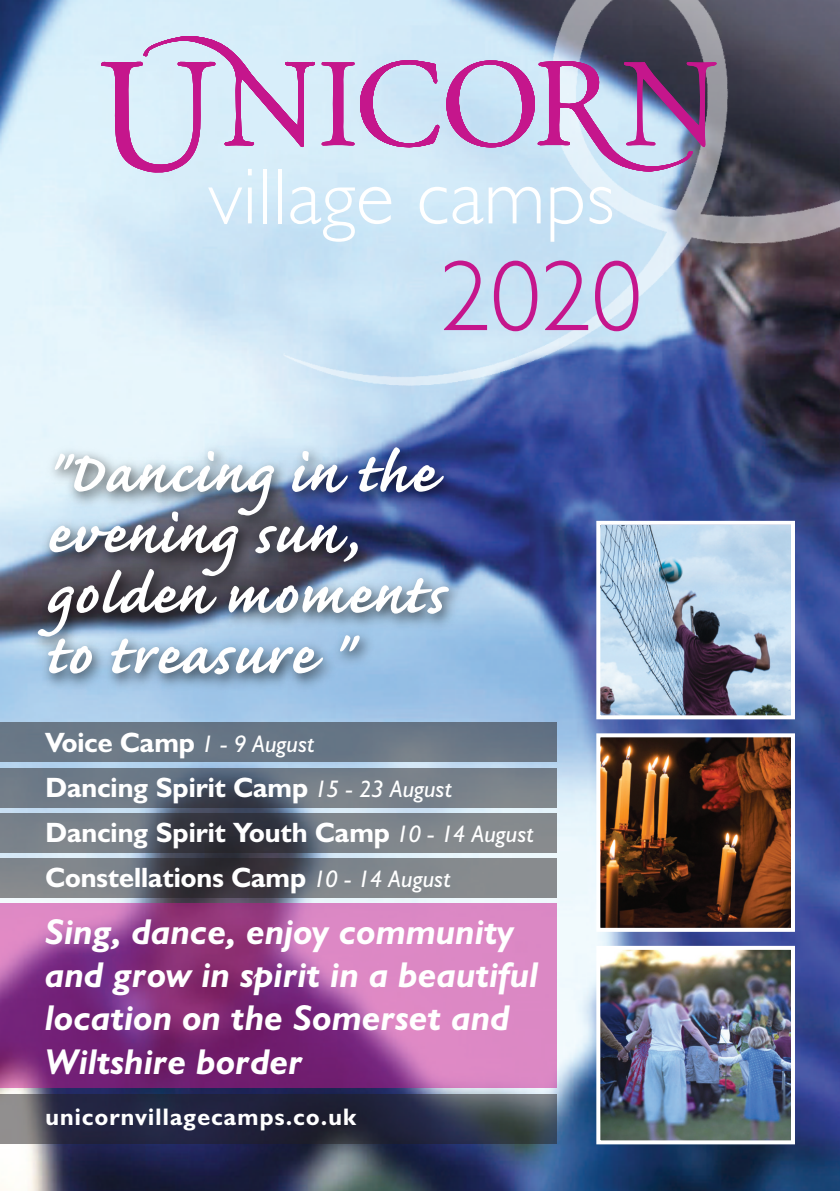
<style>
.page{position:relative;width:840px;height:1191px;background:#fff}
.page>*{position:absolute;margin:0;border:0;box-sizing:border-box;transform-origin:0 0}
.t1{font:300 100px "Humanist 521 BT";color:#c5168c}
.t2{font:700 72px/60.6px "Caflisch Script";letter-spacing:.02em;color:#fff}
.t3{font:italic 700 36px/43.2px "Humanist 521 BT";letter-spacing:.01em;color:#fff}
.t4{font:700 28px/45px "Humanist 521 BT";color:#fff}
.t5{font:700 24px "Humanist 521 BT";letter-spacing:.05em;color:#fff}
.s1{font-weight:400;font-style:italic;font-size:24px}
</style>
<div class="page">
<img style="left:0;top:0;width:839px;height:1191px">
<div style="left:0;top:903px;width:556px;height:185px;background:#c5168c;opacity:.5"></div>
<div style="left:0;top:1094px;width:556px;height:49px;background:#231f20;opacity:.5"></div>
<img style="left:277px;top:0;width:562px;height:398px">
<svg style="left:321px;top:59px;width:395px;height:113px"></svg>
<svg style="left:208px;top:187px;width:34px;height:37px"></svg>
<hr style="left:248px;top:187px;width:3px;height:36px;background:#fff">
<svg style="left:101px;top:36px;width:214px;height:139px"></svg>
<hr style="left:263px;top:169px;width:4px;height:54px;background:#fff">
<hr style="left:278px;top:169px;width:4px;height:54px;background:#fff">
<svg style="left:290px;top:187px;width:101px;height:55px"></svg>
<svg style="left:419px;top:187px;width:121px;height:37px"></svg>
<svg style="left:550px;top:187px;width:32px;height:55px"></svg>
<svg style="left:589px;top:187px;width:22px;height:37px"></svg>
<img style="left:601px;top:526px;width:188px;height:188px">
<div style="left:596px;top:521px;width:198px;height:198px;border:4px solid #fff"></div>
<img style="left:601px;top:738px;width:188px;height:189px">
<div style="left:596px;top:733px;width:198px;height:199px;border:4px solid #fff"></div>
<img style="left:601px;top:951px;width:188px;height:188px">
<div style="left:596px;top:946px;width:198px;height:198px;border:4px solid #fff"></div>
<div style="left:0;top:722px;width:556px;height:40px;background:#697786"></div>
<div style="left:0;top:767px;width:556px;height:40px;background:#231f20;opacity:.5"></div>
<div style="left:0;top:813px;width:556px;height:40px;background:#231f20;opacity:.5"></div>
<div style="left:0;top:858px;width:556px;height:40px;background:#231f20;opacity:.5"></div>
<img style="left:17px;top:430px;width:534px;height:299px">
<h1 class="t1" style="left:439px;top:262px;width:203px">2020</h1>
<h2 class="t2" style="left:45px;top:436px;width:399px">"Dancing in the evening sun, golden moments to treasure "</h2>
<p class="t4" style="left:45px;top:722px;width:490px">Voice Camp <span class="s1">1 - 9 August<br></span>Dancing Spirit Camp <span class="s1">15 - 23 August<br></span>Dancing Spirit Youth Camp <span class="s1">10 - 14 August<br></span>Constellations Camp <span class="s1">10 - 14 August</span></p>
<p class="t3" style="left:45px;top:914px;width:494px">Sing, dance, enjoy community and grow in spirit in a beautiful location on the Somerset and<br>Wiltshire border</p>
<p class="t5" style="left:45px;top:1108px;width:312px">unicornvillagecamps.co.uk</p>
</div>
